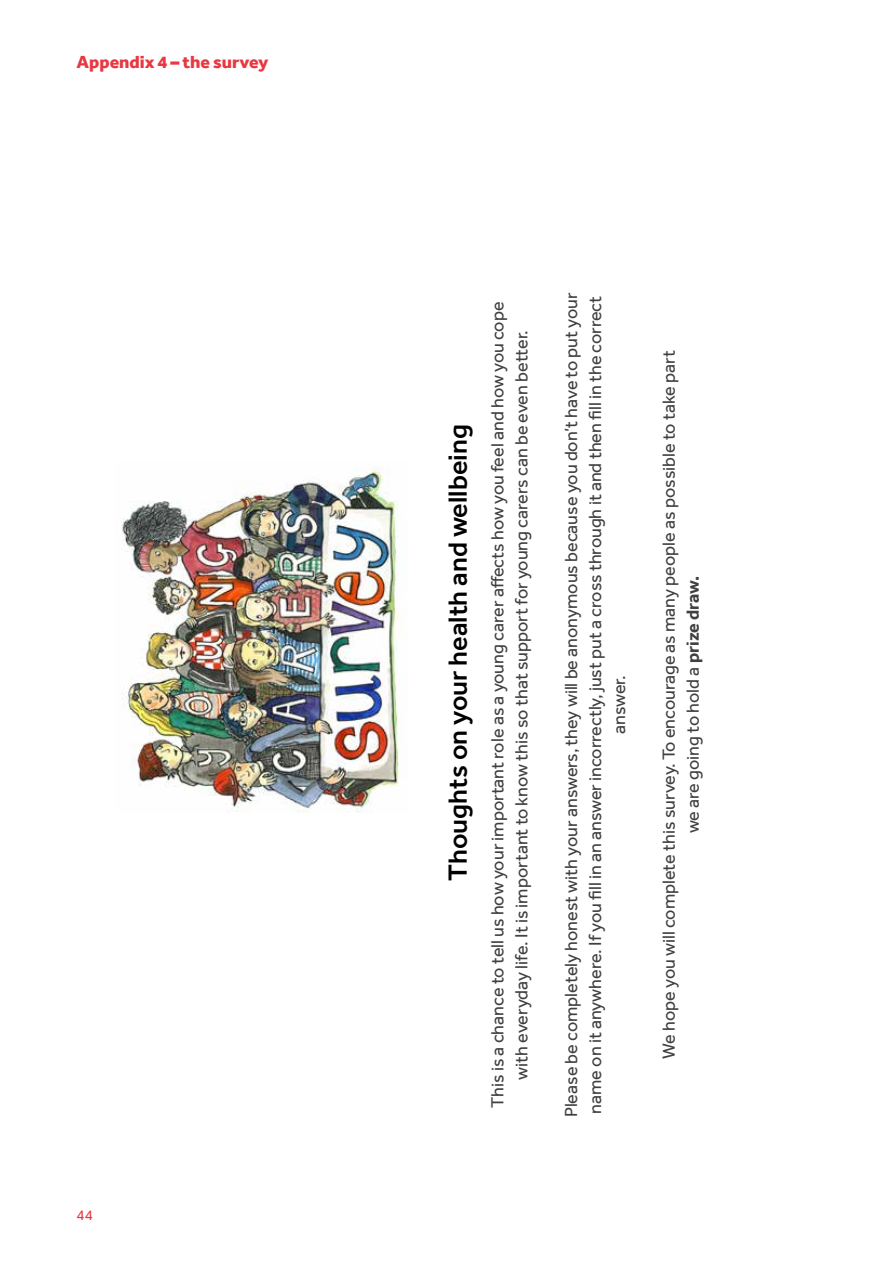
<style>
.page{position:relative;width:893px;height:1263px;background:#fff}
.page>*{position:absolute;margin:0;border:0;box-sizing:border-box;transform-origin:0 0}
.t1{font:500 27px "Effra";color:#000}
.t2{font:18px/24px "Effra";color:#404040;text-align:center}
.t3{font:800 18px "Effra";color:#e83842}
.t4{font:15px "Effra";color:#e83842}
.s1{font-weight:700}
</style>
<div class="page">
<img style="left:122px;top:467px;width:282px;height:345px">
<p class="t3" style="left:77px;top:50px;width:193px">Appendix 4 – the survey</p>
<p class="t4" style="left:77px;top:1207px;width:18px">44</p>
<h1 class="t1" style="left:442px;top:881px;width:458px;rotate:-90deg">Thoughts on your health and wellbeing</h1>
<p class="t2" style="left:485px;top:1108px;width:807px;rotate:-90deg">This is a chance to tell us how your important role as a young carer affects how you feel and how you cope with everyday life. It is important to know this so that support for young carers can be even better.</p>
<p class="t2" style="left:559px;top:1117px;width:826px;rotate:-90deg">Please be completely honest with your answers, they will be anonymous because you don’t have to put your name on it anywhere. If you fill in an answer incorrectly, just put a cross through it and then fill in the correct answer.</p>
<p class="t2" style="left:656px;top:1059px;width:710px;rotate:-90deg">We hope you will complete this survey. To encourage as many people as possible to take part we are going to hold a <span class="s1">prize draw.</span></p>
</div>
